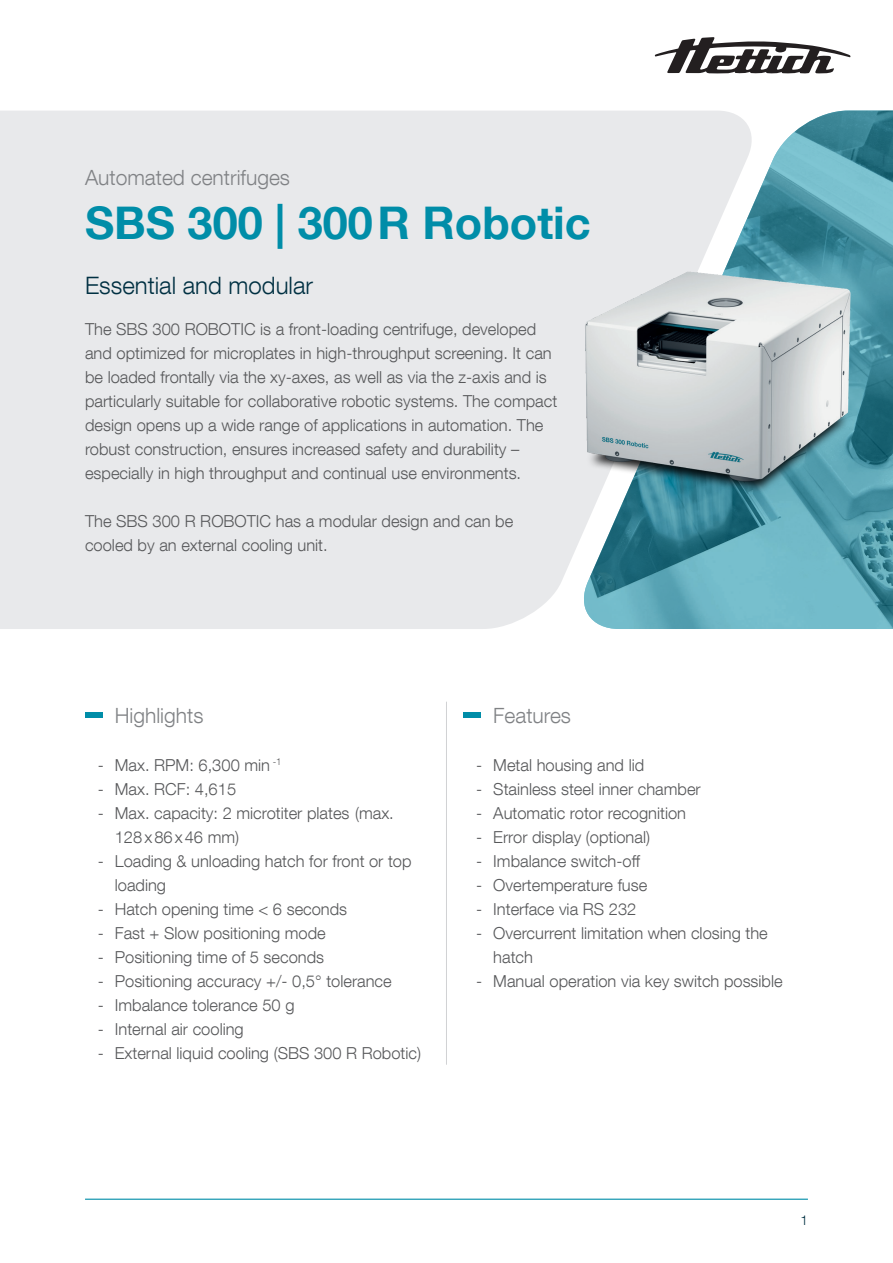
<style>
.page{position:relative;width:893px;height:1263px;background:#fff}
.page>*{position:absolute;margin:0;border:0;box-sizing:border-box;transform-origin:0 0}
.t1{font:700 45px "Helvetica Neue LT Com";color:#008da8}
.t2{font:300 24px "Helvetica Neue LT Com";color:#003042}
.t3{font:300 21px "Helvetica Neue LT Com";color:#808285}
.t4{font:300 16.5px/24px "Helvetica Neue LT Com";color:#57585a}
.t5{font:300 13.5px "Helvetica Neue LT Com";color:#003042}
</style>
<div class="page">
<hr style="left:85px;top:1198px;width:723px;height:2px;background:#008da8">
<svg style="left:655px;top:37px;width:195px;height:36px"></svg>
<div style="left:0;top:111px;width:576px;height:518px;background:#e8e9eb"></div>
<img style="left:582px;top:111px;width:311px;height:518px">
<hr style="left:446px;top:702px;width:1px;height:363px;background:#d1d2d4">
<div style="left:85px;top:713px;width:17px;height:5px;background:#008da8"></div>
<div style="left:463px;top:713px;width:17px;height:5px;background:#008da8"></div>
<img style="left:508px;top:181px;width:385px;height:378px">
<p class="t3" style="left:85px;top:165px;width:206px">Automated centrifuges</p>
<h1 class="t1" style="left:85px;top:195px;width:507px">SBS 300 | 300R Robotic</h1>
<h2 class="t2" style="left:85px;top:270px;width:230px">Essential and modular</h2>
<p class="t4" style="left:85px;top:316px;width:474px">The SBS 300 ROBOTIC is a front-loading centrifuge, developed and optimized for microplates in high-throughput screening. It can be loaded frontally via the xy-axes, as well as via the z-axis and is particularly suitable for collaborative robotic systems. The compact design opens up a wide range of applications in automation. The robust construction, ensures increased safety and durability – especially in high throughput and continual use environments.</p>
<p class="t4" style="left:85px;top:508px;width:430px">The SBS 300 R ROBOTIC has a modular design and can be cooled by an external cooling unit.</p>
<p class="t3" style="left:115px;top:702px;width:90px">Highlights</p>
<p class="t4" style="left:98px;top:752px;width:185px">- Max. RPM: 6,300 min <sup>-1</sup></p>
<p class="t4" style="left:98px;top:776px;width:140px">- Max. RCF: 4,615</p>
<p class="t4" style="left:115px;top:800px;width:281px;text-indent:-17px">- Max. capacity: 2 microtiter plates (max.<br>128x86x46 mm)</p>
<p class="t4" style="left:115px;top:848px;width:298px;text-indent:-17px">- Loading &amp; unloading hatch for front or top loading</p>
<p class="t4" style="left:98px;top:896px;width:251px">- Hatch opening time &lt; 6 seconds</p>
<p class="t4" style="left:98px;top:920px;width:229px">- Fast + Slow positioning mode</p>
<p class="t4" style="left:98px;top:944px;width:228px">- Positioning time of 5 seconds</p>
<p class="t4" style="left:98px;top:968px;width:295px">- Positioning accuracy +/- 0,5° tolerance</p>
<p class="t4" style="left:98px;top:992px;width:198px">- Imbalance tolerance 50 g</p>
<p class="t4" style="left:98px;top:1016px;width:147px">- Internal air cooling</p>
<p class="t4" style="left:98px;top:1040px;width:325px">- External liquid cooling (SBS 300 R Robotic)</p>
<p class="t3" style="left:493px;top:702px;width:79px">Features</p>
<p class="t4" style="left:476px;top:752px;width:169px">- Metal housing and lid</p>
<p class="t4" style="left:476px;top:776px;width:226px">- Stainless steel inner chamber</p>
<p class="t4" style="left:476px;top:800px;width:211px">- Automatic rotor recognition</p>
<p class="t4" style="left:476px;top:824px;width:175px">- Error display (optional)</p>
<p class="t4" style="left:476px;top:848px;width:165px">- Imbalance switch-off</p>
<p class="t4" style="left:476px;top:872px;width:173px">- Overtemperature fuse</p>
<p class="t4" style="left:476px;top:896px;width:162px">- Interface via RS 232</p>
<p class="t4" style="left:493px;top:920px;width:276px;text-indent:-17px">- Overcurrent limitation when closing the hatch</p>
<p class="t4" style="left:476px;top:968px;width:308px">- Manual operation via key switch possible</p>
<p class="t5" style="left:800px;top:1212px;width:9px">1</p>
</div>
